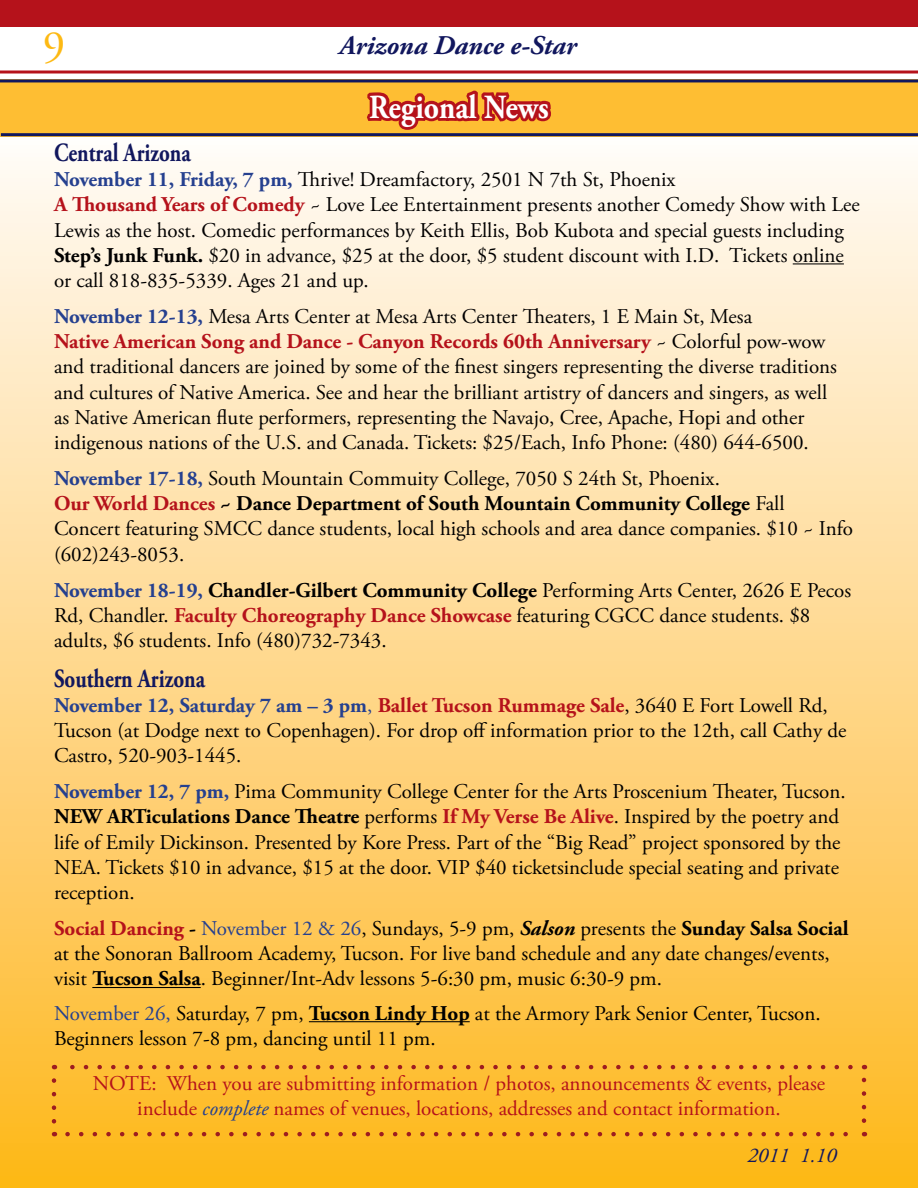
<style>
.page{position:relative;width:918px;height:1188px;background:#fff}
.page>*{position:absolute;margin:0;border:0;box-sizing:border-box;transform-origin:0 0}
.t1{font:45px "Adobe Garamond Pro";color:#fdb913}
.t2{font:700 33.75px "Adobe Garamond Pro";color:#fff;scale:.88 1}
.t3{font:italic 700 27px "Adobe Garamond Pro";color:#11175e}
.t4{font:700 26.25px "Adobe Garamond Pro";color:#11175e;scale:.8 1}
.t5{font:21px/25.2px "Adobe Garamond Pro";color:#000}
.t6{font:21px/25.2px "Adobe Garamond Pro";color:#b5121b;text-align:center}
.t7{font:italic 21px "Adobe Garamond Pro";color:#11175e}
.s1{font-weight:700;color:#25408f}
.s2{font-weight:700;color:#b5121b}
.s3{font-weight:700}
.s4{color:#25408f}
.s5{font-weight:700;font-style:italic}
.s6{font-style:italic;color:#25408f}
</style>
<div class="page">
<svg style="left:0;top:70px;width:918px;height:4px;background:#c74d53"></svg>
<div style="left:0;top:0;width:917px;height:26px;background:#b5121b"></div>
<div style="left:0;top:136px;width:917px;height:1052px;background:linear-gradient(to bottom,#fffbfb,#feb61e)"></div>
<hr style="left:793px;top:263px;width:51px;height:1px;background:#000">
<hr style="left:92px;top:987px;width:109px;height:1px;background:#000">
<hr style="left:309px;top:1021px;width:161px;height:1px;background:#000">
<div style="left:0;top:79px;width:918px;height:58px;background:#febe33"></div>
<svg style="left:367px;top:90px;width:184px;height:40px"></svg>
<hr style="left:1px;top:133px;width:917px;height:3px;background:#11175e">
<hr style="left:0;top:79px;width:918px;height:3px;background:#11175e">
<svg style="left:68px;top:1132px;width:789px;height:4px;background:#e39021"></svg>
<svg style="left:61px;top:1065px;width:789px;height:4px;background:#e3922f"></svg>
<svg style="left:52px;top:1081px;width:4px;height:55px"></svg>
<svg style="left:862px;top:1065px;width:4px;height:56px"></svg>
<h1 class="t1" style="left:43px;top:20px;width:24px">9</h1>
<p class="t3" style="left:340px;top:30px;width:238px">Arizona Dance e-Star</p>
<h2 class="t2" style="left:369px;top:87px;width:205px">Regional News</h2>
<p class="t4" style="left:54px;top:137px;width:172px">Central Arizona</p>
<p class="t5" style="left:54px;top:168px;width:807px"><span class="s1">November 11, Friday, 7 pm,</span> Thrive! Dreamfactory, 2501 N 7th St, Phoenix<br><span class="s2">A Thousand Years of Comedy</span> ~ Love Lee Entertainment presents another Comedy Show with Lee Lewis as the host. Comedic performances by Keith Ellis, Bob Kubota and special guests including <span class="s3">Step’s Junk Funk.</span> $20 in advance, $25 at the door, $5 student discount with I.D. Tickets online or call 818-835-5339. Ages 21 and up.</p>
<p class="t5" style="left:54px;top:305px;width:785px"><span class="s1">November 12-13,</span> Mesa Arts Center at Mesa Arts Center Theaters, 1 E Main St, Mesa<br><span class="s2">Native American Song and Dance - Canyon Records 60th Anniversary</span> ~ Colorful pow-wow and traditional dancers are joined by some of the finest singers representing the diverse traditions and cultures of Native America. See and hear the brilliant artistry of dancers and singers, as well as Native American flute performers, representing the Navajo, Cree, Apache, Hopi and other indigenous nations of the U.S. and Canada. Tickets: $25/Each, Info Phone: (480) 644-6500.</p>
<p class="t5" style="left:54px;top:467px;width:801px"><span class="s1">November 17-18,</span> South Mountain Commuity College, 7050 S 24th St, Phoenix.<br><span class="s2">Our World Dances</span> <span class="s3">~ Dance Department of South Mountain Community College</span> Fall Concert featuring SMCC dance students, local high schools and area dance companies. $10 ~ Info (602)243-8053.</p>
<p class="t5" style="left:54px;top:578px;width:799px"><span class="s1">November 18-19,</span> <span class="s3">Chandler-Gilbert Community College</span> Performing Arts Center, 2626 E Pecos<br>Rd, Chandler. <span class="s2">Faculty Choreography Dance Showcase</span> featuring CGCC dance students. $8 adults, $6 students. Info (480)732-7343.</p>
<p class="t4" style="left:54px;top:663px;width:190px">Southern Arizona</p>
<p class="t5" style="left:54px;top:693px;width:794px"><span class="s1">November 12, Saturday 7 am – 3 pm</span><span class="s4">,</span> <span class="s2">Ballet Tucson Rummage Sale</span>, 3640 E Fort Lowell Rd,<br>Tucson (at Dodge next to Copenhagen). For drop off information prior to the 12th, call Cathy de<br>Castro, 520-903-1445.</p>
<p class="t5" style="left:54px;top:780px;width:793px"><span class="s1">November 12, 7 pm,</span> Pima Community College Center for the Arts Proscenium Theater, Tucson.<br><span class="s3">NEW ARTiculations Dance Theatre</span> performs <span class="s2">If My Verse Be Alive</span>. Inspired by the poetry and life of Emily Dickinson. Presented by Kore Press. Part of the “Big Read” project sponsored by the NEA. Tickets $10 in advance, $15 at the door. VIP $40 ticketsinclude special seating and private reception.</p>
<p class="t5" style="left:54px;top:917px;width:796px"><span class="s2">Social Dancing</span> <span class="s3">-</span> <span class="s4">November 12 &amp; 26</span>, Sundays, 5-9 pm, <span class="s5">Salson</span> presents the <span class="s3">Sunday Salsa Social </span>at the Sonoran Ballroom Academy, Tucson. For live band schedule and any date changes/events, visit <span class="s3">Tucson Salsa</span>. Beginner/Int-Adv lessons 5-6:30 pm, music 6:30-9 pm.</p>
<p class="t5" style="left:54px;top:1001px;width:768px"><span class="s4">November 26,</span> Saturday, 7 pm, <span class="s3">Tucson Lindy Hop</span> at the Armory Park Senior Center, Tucson.<br>Beginners lesson 7-8 pm, dancing until 11 pm.</p>
<p class="t6" style="left:93px;top:1072px;width:734px">NOTE: When you are submitting information / photos, announcements &amp; events, please include <span class="s6">complete</span> names of venues, locations, addresses and contact information.</p>
<p class="t7" style="left:747px;top:1143px;width:91px">2011 1.10</p>
</div>
